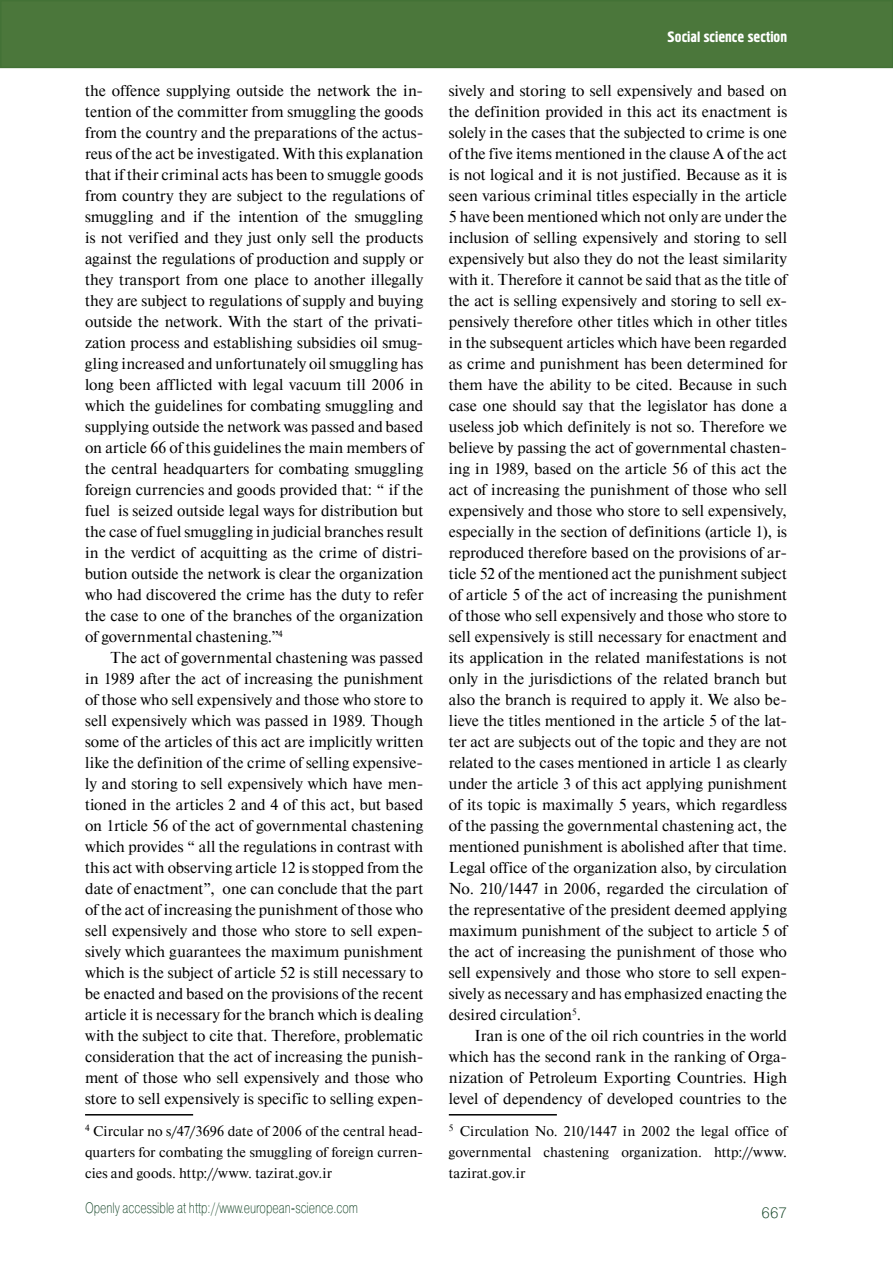
<style>
.page{position:relative;width:893px;height:1263px;background:#fff}
.page>*{position:absolute;margin:0;border:0;box-sizing:border-box;transform-origin:0 0}
.t1{font:15.75px/21px "Newton C";color:#000;text-align:justify}
.t2{font:15px "Pragmatica Light C";color:#0d3f20;scale:.75 1}
.t3{font:15px "Hermes C";color:#fff}
.t4{font:15px "Pragmatica Light C";color:#0d3f20}
.t5{font:14.25px/21px "Newton C";letter-spacing:.015em;color:#000;text-align:justify}
</style>
<div class="page">
<div style="left:1px;top:1px;width:891px;height:66px;background:#4b773b"></div>
<div style="left:0;top:0;width:892px;height:68px;border:2px solid #437236"></div>
<hr style="left:85px;top:1114px;width:108px;height:2px;background:#000">
<hr style="left:449px;top:1114px;width:108px;height:2px;background:#000">
<p class="t1" style="left:85px;top:81px;width:340px">the offence supplying outside the network the in&shy;tention of the committer from smuggling the goods from the country and the preparations of the actus&shy;reus of the act be investigated. With this explanation that if their criminal acts has been to smuggle goods from country they are subject to the regulations of smuggling and if the intention of the smuggling is not verified and they just only sell the products against the regulations of production and supply or they transport from one place to another illegally they are subject to regulations of supply and buying outside the network. With the start of the privati&shy;zation process and establishing subsidies oil smug&shy;gling increased and unfortunately oil smuggling has long been afflicted with legal vacuum till 2006 in which the guidelines for combating smuggling and supplying outside the network was passed and based on article 66 of this guidelines the main members of the central headquarters for combating smuggling foreign currencies and goods provided that: “ if the fuel is seized outside legal ways for distribution but the case of fuel smuggling in judicial branches result in the verdict of acquitting as the crime of distri&shy;bution outside the network is clear the organization who had discovered the crime has the duty to refer the case to one of the branches of the organization of governmental chastening.”<sup>4</sup></p>
<p class="t1" style="left:85px;top:648px;width:340px;text-indent:26px">The act of governmental chastening was passed in 1989 after the act of increasing the punishment of those who sell expensively and those who store to sell expensively which was passed in 1989. Though some of the articles of this act are implicitly written like the definition of the crime of selling expensive&shy;ly and storing to sell expensively which have men&shy;tioned in the articles 2 and 4 of this act, but based on 1rticle 56 of the act of governmental chastening which provides “ all the regulations in contrast with this act with observing article 12 is stopped from the date of enactment”, one can conclude that the part of the act of increasing the punishment of those who sell expensively and those who store to sell expen&shy;sively which guarantees the maximum punishment which is the subject of article 52 is still necessary to be enacted and based on the provisions of the recent article it is necessary for the branch which is dealing with the subject to cite that. Therefore, problematic consideration that the act of increasing the punish&shy;ment of those who sell expensively and those who store to sell expensively is specific to selling expen-</p>
<p class="t5" style="left:85px;top:1121px;width:340px"><sup>4</sup> Circular no s/47/3696 date of 2006 of the central head&shy;quarters for combating the smuggling of foreign curren&shy;cies and goods. http://www. tazirat.gov.ir</p>
<p class="t2" style="left:85px;top:1202px;width:365px">Openly accessible at http://www.european-science.com</p>
<p class="t3" style="left:667px;top:32px;width:121px">Social science section</p>
<p class="t1" style="left:449px;top:81px;width:340px">sively and storing to sell expensively and based on the definition provided in this act its enactment is solely in the cases that the subjected to crime is one of the five items mentioned in the clause A of the act is not logical and it is not justified. Because as it is seen various criminal titles especially in the article 5 have been mentioned which not only are under the inclusion of selling expensively and storing to sell expensively but also they do not the least similarity with it. Therefore it cannot be said that as the title of the act is selling expensively and storing to sell ex&shy;pensively therefore other titles which in other titles in the subsequent articles which have been regarded as crime and punishment has been determined for them have the ability to be cited. Because in such case one should say that the legislator has done a useless job which definitely is not so. Therefore we believe by passing the act of governmental chasten&shy;ing in 1989, based on the article 56 of this act the act of increasing the punishment of those who sell expensively and those who store to sell expensively, especially in the section of definitions (article 1), is reproduced therefore based on the provisions of ar&shy;ticle 52 of the mentioned act the punishment subject of article 5 of the act of increasing the punishment of those who sell expensively and those who store to sell expensively is still necessary for enactment and its application in the related manifestations is not only in the jurisdictions of the related branch but also the branch is required to apply it. We also be&shy;lieve the titles mentioned in the article 5 of the lat&shy;ter act are subjects out of the topic and they are not related to the cases mentioned in article 1 as clearly under the article 3 of this act applying punishment of its topic is maximally 5 years, which regardless of the passing the governmental chastening act, the mentioned punishment is abolished after that time.<br>Legal office of the organization also, by circulation No. 210/1447 in 2006, regarded the circulation of the representative of the president deemed applying maximum punishment of the subject to article 5 of the act of increasing the punishment of those who sell expensively and those who store to sell expen&shy;sively as necessary and has emphasized enacting the desired circulation<sup>5</sup>.</p>
<p class="t1" style="left:449px;top:1026px;width:340px;text-indent:26px">Iran is one of the oil rich countries in the world which has the second rank in the ranking of Orga&shy;nization of Petroleum Exporting Countries. High level of dependency of developed countries to the</p>
<p class="t5" style="left:449px;top:1121px;width:340px"><sup>5</sup> Circulation No. 210/1447 in 2002 the legal office of governmental chastening organization. http://www. tazirat.gov.ir</p>
<p class="t4" style="left:761px;top:1208px;width:27px">667</p>
</div>
